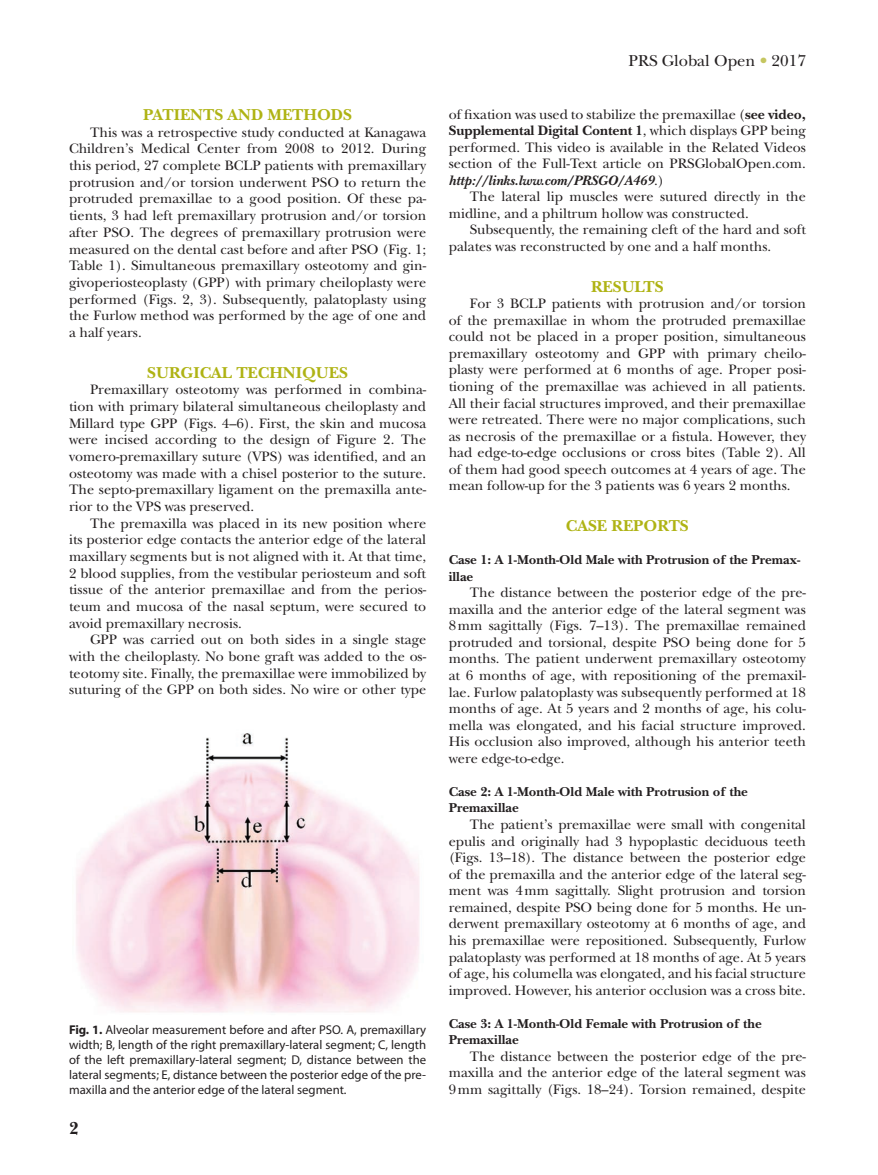
<style>
.page{position:relative;width:878px;height:1175px;background:#fff}
.page>*{position:absolute;margin:0;border:0;box-sizing:border-box;transform-origin:0 0}
.t1{font:700 18px "New Baskerville";color:#231f20}
.t2{font:700 16.5px "New Baskerville";color:#afb314}
.t3{font:16.5px "New Baskerville";color:#231f20}
.t4{font:14.25px/16.5px "New Baskerville";color:#231f20;text-align:justify}
.t5{font:700 13.5px/16.5px "New Baskerville";color:#231f20}
.t6{font:12.75px/15px "Myriad Pro";color:#231f20;text-align:justify}
.s1{font-weight:700}
.s2{color:#c5c660}
.s3{font-weight:700;font-style:italic}
</style>
<div class="page">
<img style="left:76px;top:733px;width:344px;height:280px">
<p class="t2" style="left:143px;top:105px;width:210px">PATIENTS AND METHODS</p>
<p class="t4" style="left:69px;top:124px;width:359px;text-indent:21px">This was a retrospective study conducted at Kanagawa Children’s Medical Center from 2008 to 2012. During this period, 27 complete BCLP patients with premaxillary protrusion and/or torsion underwent PSO to return the protruded premaxillae to a good position. Of these pa&shy;tients, 3 had left premaxillary protrusion and/or torsion after PSO. The degrees of premaxillary protrusion were measured on the dental cast before and after PSO (Fig. 1; Table 1). Simultaneous premaxillary osteotomy and gin&shy;givoperiosteoplasty (GPP) with primary cheiloplasty were performed (Figs. 2, 3). Subsequently, palatoplasty using the Furlow method was performed by the age of one and a half years.</p>
<p class="t2" style="left:147px;top:362px;width:202px">SURGICAL TECHNIQUES</p>
<p class="t4" style="left:69px;top:381px;width:359px;text-indent:21px">Premaxillary osteotomy was performed in combina&shy;tion with primary bilateral simultaneous cheiloplasty and Millard type GPP (Figs. 4–6). First, the skin and mucosa were incised according to the design of Figure 2. The vomero-premaxillary suture (VPS) was identified, and an osteotomy was made with a chisel posterior to the suture.<br>The septo-premaxillary ligament on the premaxilla ante&shy;rior to the VPS was preserved.</p>
<p class="t4" style="left:69px;top:515px;width:359px;text-indent:21px">The premaxilla was placed in its new position where its posterior edge contacts the anterior edge of the lateral maxillary segments but is not aligned with it. At that time, 2 blood supplies, from the vestibular periosteum and soft tissue of the anterior premaxillae and from the perios&shy;teum and mucosa of the nasal septum, were secured to avoid premaxillary necrosis.</p>
<p class="t4" style="left:69px;top:631px;width:359px;text-indent:21px">GPP was carried out on both sides in a single stage with the cheiloplasty. No bone graft was added to the os&shy;teotomy site. Finally, the premaxillae were immobilized by suturing of the GPP on both sides. No wire or other type</p>
<p class="t6" style="left:69px;top:1022px;width:359px"><span class="s1">Fig. 1.</span> Alveolar measurement before and after PSO. A, premaxillary width; B, length of the right premaxillary-lateral segment; C, length of the left premaxillary-lateral segment; D, distance between the lateral segments; E, distance between the posterior edge of the pre&shy;maxilla and the anterior edge of the lateral segment.</p>
<p class="t1" style="left:69px;top:1118px;width:11px">2</p>
<p class="t3" style="left:628px;top:51px;width:179px">PRS Global Open <span class="s2">•</span> 2017</p>
<p class="t4" style="left:449px;top:106px;width:359px">of fixation was used to stabilize the premaxillae (<span class="s1">see video, Supplemental Digital Content 1</span>, which displays GPP being performed. This video is available in the Related Videos section of the Full-Text article on PRSGlobalOpen.com. <span class="s3">http://links.lww.com/PRSGO/A469</span>.)</p>
<p class="t4" style="left:449px;top:189px;width:359px;text-indent:21px">The lateral lip muscles were sutured directly in the midline, and a philtrum hollow was constructed.</p>
<p class="t4" style="left:449px;top:222px;width:359px;text-indent:21px">Subsequently, the remaining cleft of the hard and soft palates was reconstructed by one and a half months.</p>
<p class="t2" style="left:591px;top:276px;width:74px">RESULTS</p>
<p class="t4" style="left:448px;top:295px;width:359px;text-indent:21px">For 3 BCLP patients with protrusion and/or torsion of the premaxillae in whom the protruded premaxillae could not be placed in a proper position, simultaneous premaxillary osteotomy and GPP with primary cheilo&shy;plasty were performed at 6 months of age. Proper posi&shy;tioning of the premaxillae was achieved in all patients.<br>All their facial structures improved, and their premaxillae were retreated. There were no major complications, such as necrosis of the premaxillae or a fistula. However, they had edge-to-edge occlusions or cross bites (Table 2). All of them had good speech outcomes at 4 years of age. The mean follow-up for the 3 patients was 6 years 2 months.</p>
<p class="t2" style="left:566px;top:516px;width:124px">CASE REPORTS</p>
<p class="t5" style="left:448px;top:551px;width:353px">Case 1: A 1-Month-Old Male with Protrusion of the Premax&shy;illae</p>
<p class="t4" style="left:448px;top:584px;width:359px;text-indent:21px">The distance between the posterior edge of the pre&shy;maxilla and the anterior edge of the lateral segment was 8mm sagittally (Figs. 7–13). The premaxillae remained protruded and torsional, despite PSO being done for 5 months. The patient underwent premaxillary osteotomy at 6 months of age, with repositioning of the premaxil&shy;lae. Furlow palatoplasty was subsequently performed at 18 months of age. At 5 years and 2 months of age, his colu&shy;mella was elongated, and his facial structure improved.<br>His occlusion also improved, although his anterior teeth were edge-to-edge.</p>
<p class="t5" style="left:448px;top:783px;width:301px">Case 2: A 1-Month-Old Male with Protrusion of the<br>Premaxillae</p>
<p class="t4" style="left:448px;top:816px;width:359px;text-indent:21px">The patient’s premaxillae were small with congenital epulis and originally had 3 hypoplastic deciduous teeth (Figs. 13–18). The distance between the posterior edge of the premaxilla and the anterior edge of the lateral seg&shy;ment was 4mm sagittally. Slight protrusion and torsion remained, despite PSO being done for 5 months. He un&shy;derwent premaxillary osteotomy at 6 months of age, and his premaxillae were repositioned. Subsequently, Furlow palatoplasty was performed at 18 months of age. At 5 years of age, his columella was elongated, and his facial structure improved. However, his anterior occlusion was a cross bite.</p>
<p class="t5" style="left:448px;top:1015px;width:314px">Case 3: A 1-Month-Old Female with Protrusion of the<br>Premaxillae</p>
<p class="t4" style="left:448px;top:1048px;width:359px;text-indent:21px">The distance between the posterior edge of the pre&shy;maxilla and the anterior edge of the lateral segment was 9mm sagittally (Figs. 18–24). Torsion remained, despite</p>
</div>
